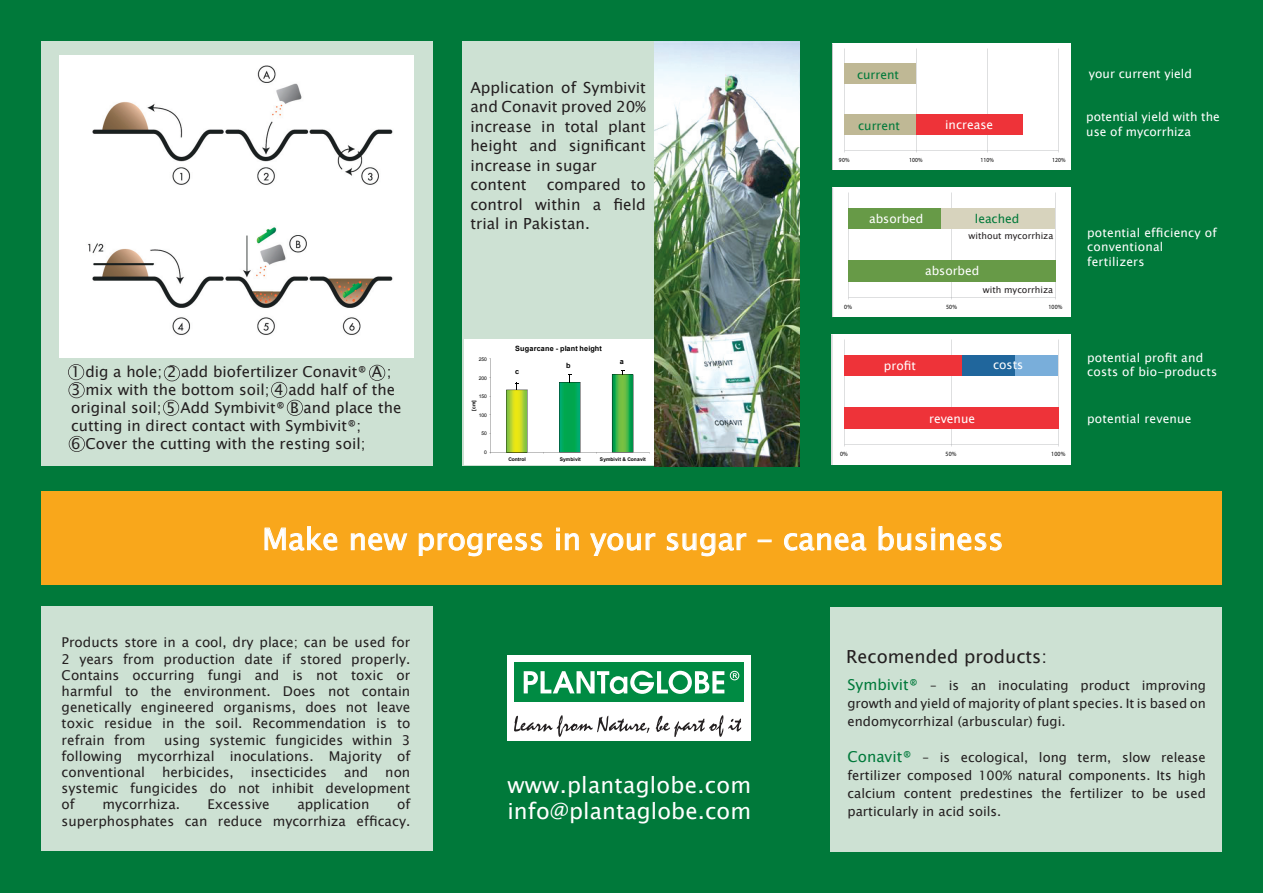
<style>
.page{position:relative;width:1263px;height:893px;background:#00793a}
.page>*{position:absolute;margin:0;border:0;box-sizing:border-box;transform-origin:0 0}
.t1{font:30px "Lucida Sans Unicode";color:#fff}
.t2{font:22.2px/26.7px "Lucida Sans Unicode";letter-spacing:.005em;color:#fff}
.t3{font:18px "Lucida Sans Unicode";color:#231f20}
.t4{font:15.3px/19.5px "Lucida Sans Unicode";color:#231f20}
.t5{font:15px/18px "Lucida Sans Unicode";color:#231f20}
.t6{font:13.5px/16.2px "Lucida Sans Unicode";color:#231f20;text-align:justify}
.t7{font:13.05px/18px "Lucida Sans Unicode";color:#231f20;text-align:justify}
.t8{font:12px/14.4px "Lucida Sans Unicode";letter-spacing:.015em;color:#fff}
.t9{font:12px "Lucida Sans Unicode";color:#00793a}
.t10{font:9px "Lucida Sans Unicode";color:#231f20}
.t11{font:700 7.2px "Arial";letter-spacing:.02em;color:#000}
.t12{font:6.45px "Myriad Pro";letter-spacing:.025em;color:#000;scale:.91 1}
.t13{font:6.15px "Myriad Pro";letter-spacing:.025em;color:#000;scale:.91 1}
.t14{font:700 4.95px "Arial";letter-spacing:.005em;color:#000}
.t15{font:4.95px "Arial";letter-spacing:-.02em;color:#000}
.t16{font:700 4.95px "Arial";letter-spacing:.025em;color:#000}
.s1{font-size:15px;color:#00793a}
</style>
<div class="page">
<div style="left:41px;top:492px;width:1181px;height:93px;background:#f9a71b"></div>
<div style="left:462px;top:42px;width:337px;height:424px;background:#cde1d3"></div>
<img style="left:655px;top:42px;width:144px;height:425px">
<svg style="left:264px;top:526px;width:74px;height:25px"></svg>
<svg style="left:351px;top:533px;width:56px;height:18px"></svg>
<svg style="left:418px;top:533px;width:125px;height:24px"></svg>
<svg style="left:557px;top:528px;width:22px;height:22px"></svg>
<svg style="left:590px;top:533px;width:66px;height:23px"></svg>
<svg style="left:667px;top:533px;width:80px;height:24px"></svg>
<svg style="left:758px;top:540px;width:13px;height:2px"></svg>
<svg style="left:784px;top:533px;width:83px;height:18px"></svg>
<svg style="left:878px;top:526px;width:124px;height:25px"></svg>
<div style="left:507px;top:655px;width:243px;height:86px;background:#fff"></div>
<div style="left:514px;top:662px;width:229px;height:40px;background:#008b43"></div>
<svg style="left:524px;top:671px;width:200px;height:23px"></svg>
<svg style="left:733px;top:673px;width:4px;height:5px"></svg>
<div style="left:730px;top:671px;width:9px;height:9px;border:1px solid #fff;border-radius:50%"></div>
<svg style="left:514px;top:715px;width:135px;height:22px"></svg>
<svg style="left:656px;top:715px;width:85px;height:22px"></svg>
<div style="left:41px;top:606px;width:392px;height:245px;background:#cde1d3"></div>
<div style="left:464px;top:339px;width:189px;height:126px;background:#fff"></div>
<hr style="left:580px;top:382px;width:1px;height:70px;background:#00aa73">
<svg style="left:506px;top:383px;width:22px;height:69px;background:#b9d042"></svg>
<svg style="left:559px;top:374px;width:21px;height:78px;background:#18ab66"></svg>
<svg style="left:612px;top:370px;width:21px;height:82px;background:#44af4d"></svg>
<div style="left:41px;top:42px;width:392px;height:424px;background:#cde1d3"></div>
<img style="left:60px;top:55px;width:353px;height:303px">
<svg style="left:164px;top:365px;width:16px;height:16px"></svg>
<svg style="left:369px;top:365px;width:16px;height:16px"></svg>
<svg style="left:68px;top:364px;width:17px;height:34px"></svg>
<svg style="left:163px;top:400px;width:16px;height:16px"></svg>
<svg style="left:271px;top:382px;width:32px;height:34px"></svg>
<svg style="left:69px;top:436px;width:16px;height:16px"></svg>
<svg style="left:832px;top:44px;width:239px;height:126px;background:#f6e7e4"></svg>
<svg style="left:832px;top:334px;width:239px;height:131px;background:#eec7cc"></svg>
<svg style="left:833px;top:187px;width:238px;height:130px;background:#dce6d3"></svg>
<div style="left:831px;top:607px;width:391px;height:244px;background:#cde1d3"></div>
<p class="t5" style="left:71px;top:363px;width:332px">1 dig a hole; 2 add biofertilizer Conavit® A ; 3 mix with the bottom soil; 4 add half of the original soil; 5 Add Symbivit® B and place the cutting in direct contact with Symbivit®;<br>6 Cover the cutting with the resting soil;</p>
<p class="t4" style="left:470px;top:78px;width:177px">Application of Symbivit and Conavit proved 20% increase in total plant height and significant increase in sugar content</p>
<p class="t4" style="left:470px;top:175px;width:177px;text-align:justify;text-indent:76px">compared to control within a field trial in Pakistan.</p>
<p class="t15" style="left:479px;top:356px;width:10px">250</p>
<p class="t15" style="left:479px;top:375px;width:10px">200</p>
<p class="t15" style="left:479px;top:393px;width:10px">150</p>
<p class="t14" style="left:470px;top:411px;width:12px;rotate:-90deg">[cm]</p>
<p class="t15" style="left:479px;top:412px;width:10px">100</p>
<p class="t15" style="left:482px;top:430px;width:7px">50</p>
<p class="t15" style="left:484px;top:449px;width:4px">0</p>
<p class="t11" style="left:515px;top:344px;width:88px">Sugarcane - plant height</p>
<p class="t11" style="left:515px;top:367px;width:6px">c</p>
<p class="t11" style="left:566px;top:361px;width:6px">b</p>
<p class="t11" style="left:620px;top:356px;width:6px">a</p>
<p class="t14" style="left:508px;top:456px;width:19px">Control</p>
<p class="t16" style="left:560px;top:456px;width:23px">Symbivit</p>
<p class="t14" style="left:600px;top:456px;width:48px">Symbivit &amp; Conavit</p>
<p class="t9" style="left:857px;top:65px;width:44px">current</p>
<p class="t9" style="left:858px;top:116px;width:44px">current</p>
<p class="t8" style="left:945px;top:117px;width:50px">increase</p>
<p class="t13" style="left:839px;top:156px;width:13px">90%</p>
<p class="t13" style="left:909px;top:156px;width:16px">100%</p>
<p class="t13" style="left:980px;top:156px;width:16px">110%</p>
<p class="t13" style="left:1052px;top:156px;width:16px">120%</p>
<p class="t8" style="left:869px;top:212px;width:56px">absorbed</p>
<p class="t9" style="left:975px;top:209px;width:46px">leached</p>
<p class="t10" style="left:969px;top:229px;width:86px">without mycorrhiza</p>
<p class="t8" style="left:925px;top:263px;width:56px">absorbed</p>
<p class="t10" style="left:983px;top:283px;width:72px">with mycorrhiza</p>
<p class="t12" style="left:844px;top:303px;width:10px">0%</p>
<p class="t12" style="left:946px;top:303px;width:13px">50%</p>
<p class="t12" style="left:1048px;top:303px;width:17px">100%</p>
<p class="t8" style="left:884px;top:359px;width:34px">profit</p>
<p class="t8" style="left:929px;top:412px;width:48px">revenue</p>
<p class="t8" style="left:993px;top:358px;width:32px">costs</p>
<p class="t12" style="left:840px;top:450px;width:10px">0%</p>
<p class="t12" style="left:946px;top:450px;width:13px">50%</p>
<p class="t12" style="left:1051px;top:450px;width:17px">100%</p>
<p class="t8" style="left:1089px;top:66px;width:105px">your current yield</p>
<p class="t8" style="left:1086px;top:110px;width:135px">potential yield with the use of mycorrhiza</p>
<p class="t8" style="left:1087px;top:225px;width:131px">potential efficiency of conventional fertilizers</p>
<p class="t8" style="left:1087px;top:351px;width:132px">potential profit and costs of bio-products</p>
<p class="t8" style="left:1087px;top:411px;width:106px">potential revenue</p>
<h1 class="t1" style="left:262px;top:515px;width:743px">Make new progress in your sugar - canea business</h1>
<p class="t6" style="left:62px;top:634px;width:350px">Products store in a cool, dry place; can be used for 2 years from production date if stored properly.<br>Contains occurring fungi and is not toxic or harmful to the environment. Does not contain genetically engineered organisms, does not leave toxic residue in the soil. Recommendation is to refrain from</p>
<p class="t6" style="left:62px;top:732px;width:350px;text-indent:102px">using systemic fungicides within 3 following mycorrhizal inoculations. Majority of conventional</p>
<p class="t6" style="left:162px;top:764px;width:73px">herbicides,</p>
<p class="t6" style="left:251px;top:764px;width:78px">insecticides</p>
<p class="t6" style="left:344px;top:764px;width:26px">and</p>
<p class="t6" style="left:62px;top:764px;width:350px;text-indent:324px">non systemic fungicides do not inhibit development of</p>
<p class="t6" style="left:62px;top:796px;width:350px;text-align:right">of<br>superphosphates can reduce mycorrhiza efficacy.</p>
<p class="t6" style="left:102px;top:796px;width:79px">mycorrhiza.</p>
<p class="t6" style="left:208px;top:796px;width:64px">Excessive</p>
<p class="t6" style="left:297px;top:796px;width:74px">application</p>
<h2 class="t2" style="left:507px;top:772px;width:245px">www.plantaglobe.com info@plantaglobe.com</h2>
<h3 class="t3" style="left:846px;top:642px;width:203px">Recomended products:</h3>
<p class="t7" style="left:847px;top:676px;width:360px"><span class="s1">Symbivit®</span> – is an inoculating product improving growth and yield of majority of plant species. It is based on endomycorrhizal (arbuscular) fugi.</p>
<p class="t7" style="left:847px;top:748px;width:360px"><span class="s1">Conavit®</span> – is ecological, long term, slow release fertilizer composed 100% natural components. Its high calcium content predestines the fertilizer to be used particularly in acid soils.</p>
</div>
